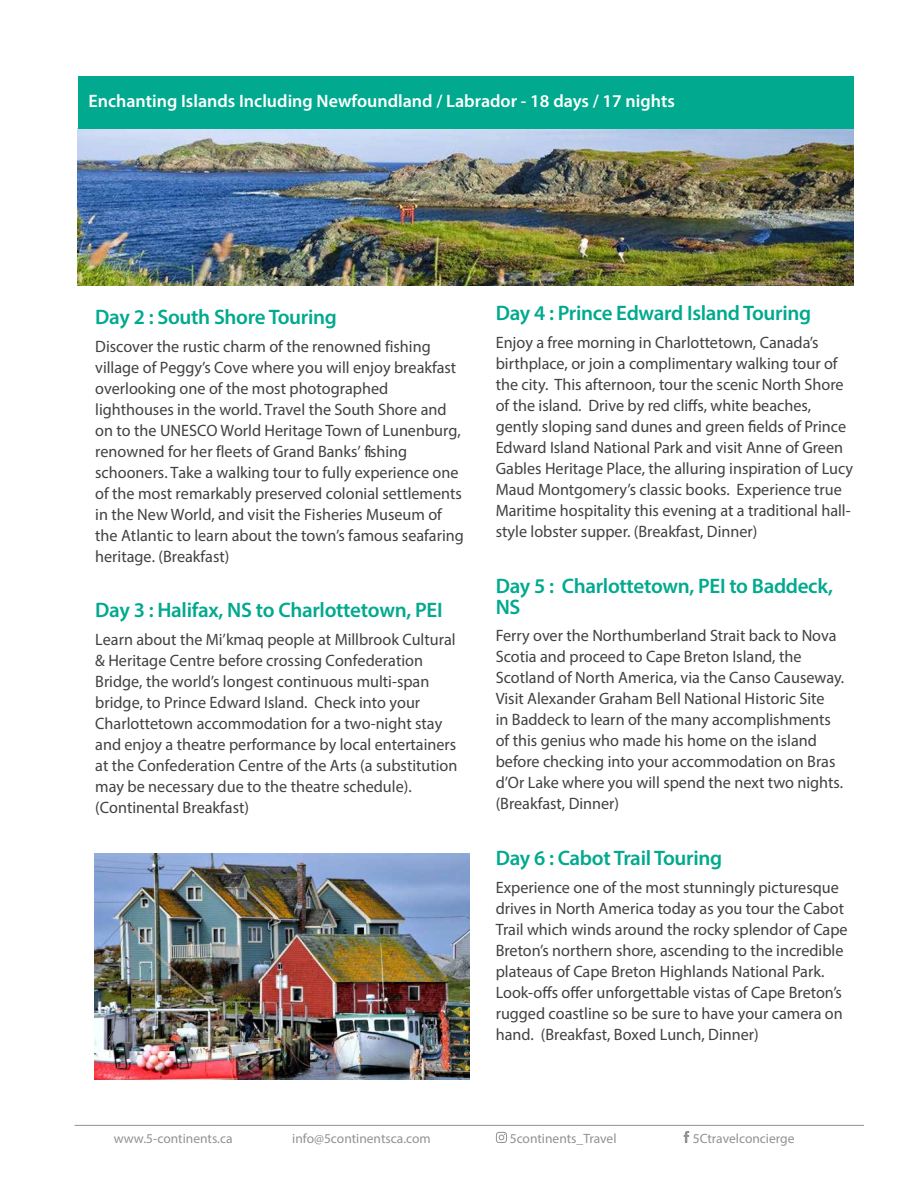
<style>
.page{position:relative;width:918px;height:1188px;background:#fff}
.page>*{position:absolute;margin:0;border:0;box-sizing:border-box;transform-origin:0 0}
.t1{font:600 21px/21px "Myriad Pro";letter-spacing:-.015em;color:#01a98e}
.t2{font:600 18px "Myriad Pro";color:#fff}
.t3{font:16.5px/21px "Myriad Pro";color:#414042}
.t4{font:13.5px "Myriad Pro";color:#929293}
</style>
<div class="page">
<img style="left:78px;top:128px;width:776px;height:157px">
<div style="left:78px;top:76px;width:776px;height:52px;background:#01a98e"></div>
<svg style="left:496px;top:1132px;width:11px;height:11px"></svg>
<svg style="left:684px;top:1131px;width:5px;height:12px"></svg>
<hr style="left:75px;top:1125px;width:789px;height:1px;background:#929293">
<img style="left:94px;top:853px;width:375px;height:227px">
<p class="t2" style="left:89px;top:90px;width:588px">Enchanting Islands Including Newfoundland / Labrador - 18 days / 17 nights</p>
<p class="t1" style="left:95px;top:306px;width:243px">Day 2 : South Shore Touring</p>
<p class="t3" style="left:95px;top:335px;width:370px">Discover the rustic charm of the renowned fishing village of Peggy’s Cove where you will enjoy breakfast overlooking one of the most photographed lighthouses in the world. Travel the South Shore and on to the UNESCO World Heritage Town of Lunenburg, renowned for her fleets of Grand Banks’ fishing schooners. Take a walking tour to fully experience one of the most remarkably preserved colonial settlements in the New World, and visit the Fisheries Museum of the Atlantic to learn about the town’s famous seafaring heritage. (Breakfast)</p>
<p class="t1" style="left:95px;top:599px;width:349px">Day 3 : Halifax, NS to Charlottetown, PEI</p>
<p class="t3" style="left:95px;top:629px;width:364px">Learn about the Mi’kmaq people at Millbrook Cultural &amp; Heritage Centre before crossing Confederation Bridge, the world’s longest continuous multi-span bridge, to Prince Edward Island. Check into your Charlottetown accommodation for a two-night stay and enjoy a theatre performance by local entertainers at the Confederation Centre of the Arts (a substitution may be necessary due to the theatre schedule). (Continental Breakfast)</p>
<p class="t1" style="left:496px;top:302px;width:317px">Day 4 : Prince Edward IslandTouring</p>
<p class="t3" style="left:496px;top:332px;width:359px">Enjoy a free morning in Charlottetown, Canada’s birthplace, or join a complimentary walking tour of the city. This afternoon, tour the scenic North Shore of the island. Drive by red cliffs, white beaches, gently sloping sand dunes and green fields of Prince Edward Island National Park and visit Anne of Green Gables Heritage Place, the alluring inspiration of Lucy Maud Montgomery’s classic books. Experience true Maritime hospitality this evening at a traditional hall&shy;style lobster supper. (Breakfast, Dinner)</p>
<p class="t1" style="left:496px;top:574px;width:339px">Day 5 : Charlottetown, PEI to Baddeck,<br>NS</p>
<p class="t3" style="left:496px;top:625px;width:350px">Ferry over the Northumberland Strait back to Nova Scotia and proceed to Cape Breton Island, the Scotland of North America, via the Canso Causeway.<br>Visit Alexander Graham Bell National Historic Site<br>in Baddeck to learn of the many accomplishments of this genius who made his home on the island before checking into your accommodation on Bras d’Or Lake where you will spend the next two nights. (Breakfast, Dinner)</p>
<p class="t1" style="left:496px;top:847px;width:228px">Day 6 : Cabot Trail Touring</p>
<p class="t3" style="left:496px;top:876px;width:354px">Experience one of the most stunningly picturesque drives in North America today as you tour the Cabot Trail which winds around the rocky splendor of Cape Breton’s northern shore, ascending to the incredible plateaus of Cape Breton Highlands National Park.<br>Look-offs offer unforgettable vistas of Cape Breton’s rugged coastline so be sure to have your camera on hand. (Breakfast, Boxed Lunch, Dinner)</p>
<p class="t4" style="left:114px;top:1130px;width:120px">www.5-continents.ca</p>
<p class="t4" style="left:292px;top:1130px;width:140px">info@5continentsca.com</p>
<p class="t4" style="left:510px;top:1130px;width:108px">5continents_Travel</p>
<p class="t4" style="left:693px;top:1130px;width:103px">5Ctravelconcierge</p>
</div>
